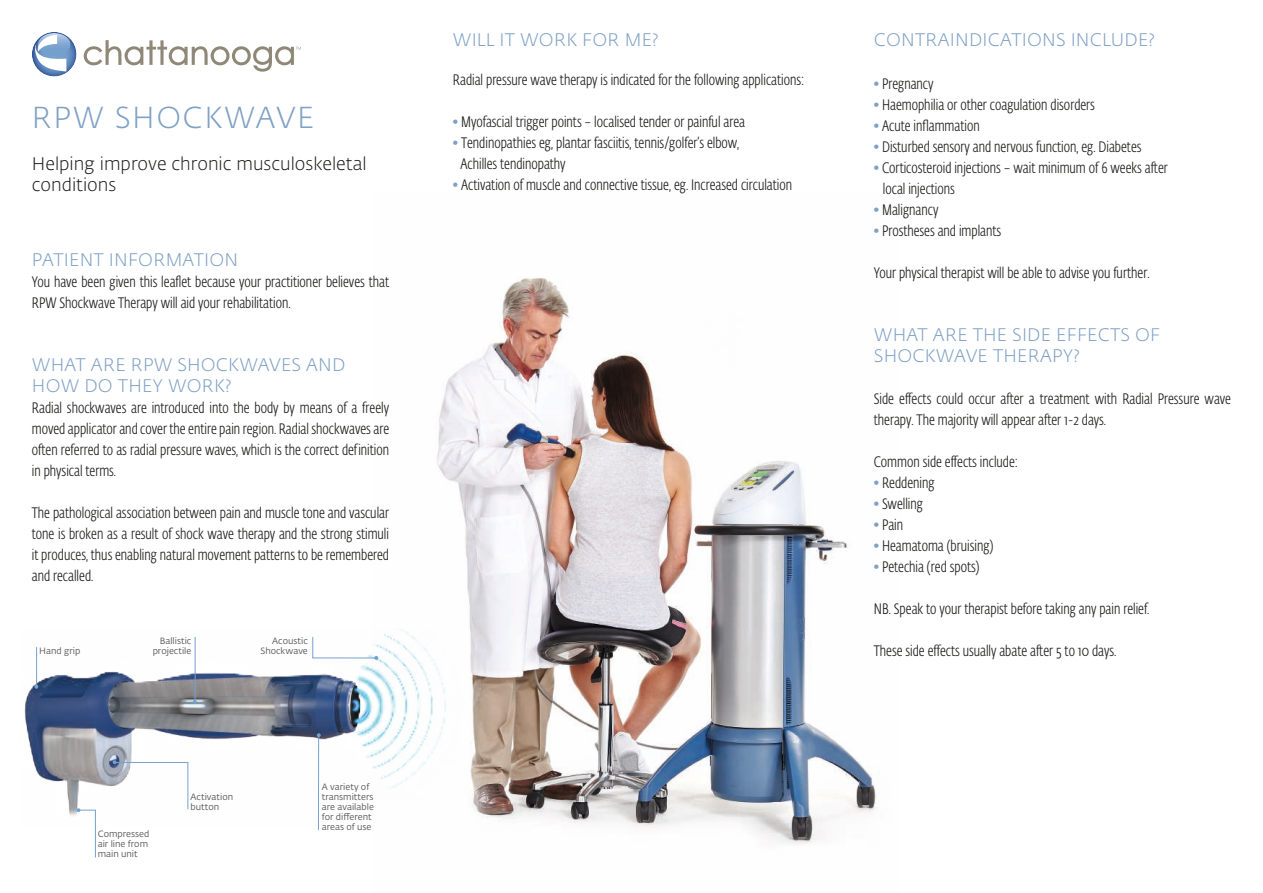
<style>
.page{position:relative;width:1263px;height:893px;background:#fff}
.page>*{position:absolute;margin:0;border:0;box-sizing:border-box;transform-origin:0 0}
.t1{font:300 30px "Fedra Sans Alt Pro";letter-spacing:.05em;color:#7fa1c5}
.t2{font:300 18px/21px "Fedra Sans Alt Pro";letter-spacing:.01em;color:#7fa1c5}
.t3{font:300 18px/21px "Fedra Sans Alt Pro";color:#1d1d1b}
.t4{font:300 15px/21px "Fe Sa Cond Alt Pro";color:#1d1d1b}
.t5{font:9px/10.1px "Fedra Sans Alt Pro";color:#575756}
.s1{color:#7fa1c5}
</style>
<div class="page">
<img style="left:437px;top:277px;width:439px;height:567px">
<svg style="left:32px;top:32px;width:44px;height:44px"></svg>
<svg style="left:84px;top:40px;width:217px;height:32px"></svg>
<svg style="left:32px;top:33px;width:39px;height:38px"></svg>
<img style="left:24px;top:629px;width:441px;height:198px">
<hr style="left:318px;top:735px;width:1px;height:95px;background:#75a1ce">
<svg style="left:317px;top:733px;width:4px;height:4px"></svg>
<svg style="left:113px;top:760px;width:75px;height:50px"></svg>
<hr style="left:36px;top:647px;width:1px;height:42px;background:#75a1ce">
<svg style="left:34px;top:685px;width:4px;height:4px"></svg>
<hr style="left:195px;top:637px;width:1px;height:67px;background:#75a1ce">
<svg style="left:193px;top:700px;width:4px;height:4px"></svg>
<svg style="left:77px;top:808px;width:19px;height:50px"></svg>
<svg style="left:312px;top:637px;width:66px;height:23px"></svg>
<h1 class="t1" style="left:32px;top:106px;width:284px">RPW SHOCKWAVE</h1>
<p class="t3" style="left:32px;top:155px;width:336px">Helping improve chronic musculoskeletal conditions</p>
<p class="t2" style="left:32px;top:251px;width:208px">PATIENT INFORMATION</p>
<p class="t4" style="left:32px;top:273px;width:359px">You have been given this leaflet because your practitioner believes that<br>RPW Shockwave Therapy will aid your rehabilitation.</p>
<p class="t2" style="left:32px;top:356px;width:315px">WHAT ARE RPW SHOCKWAVES AND<br>HOW DO THEY WORK?</p>
<p class="t4" style="left:32px;top:399px;width:359px;text-align:justify">Radial shockwaves are introduced into the body by means of a freely moved applicator and cover the entire pain region. Radial shockwaves are often referred to as radial pressure waves, which is the correct definition in physical terms.</p>
<p class="t4" style="left:32px;top:504px;width:359px;text-align:justify">The pathological association between pain and muscle tone and vascular tone is broken as a result of shock wave therapy and the strong stimuli it produces, thus enabling natural movement patterns to be remembered and recalled.</p>
<p class="t5" style="left:160px;top:636px;width:33px">Ballistic</p>
<p class="t5" style="left:39px;top:647px;width:43px">Hand grip</p>
<p class="t5" style="left:153px;top:647px;width:40px">projectile</p>
<p class="t5" style="left:260px;top:636px;width:49px;text-align:right">Acoustic<br>Shockwave</p>
<p class="t5" style="left:98px;top:830px;width:53px">Compressed air line from main unit</p>
<p class="t5" style="left:191px;top:792px;width:44px">Activation button</p>
<p class="t5" style="left:322px;top:782px;width:54px">A variety of transmitters are available for diferent areas of use</p>
<p class="t2" style="left:453px;top:31px;width:207px">WILL IT WORK FOR ME?</p>
<p class="t4" style="left:453px;top:70px;width:353px">Radial pressure wave therapy is indicated for the following applications:</p>
<p class="t4" style="left:453px;top:112px;width:294px"><span class="s1">•</span> Myofascial trigger points – localised tender or painful area</p>
<p class="t4" style="left:460px;top:133px;width:280px;text-indent:-8px"><span class="s1">•</span> Tendinopathies eg, plantar fasciitis, tennis/golfer’s elbow,<br>Achilles tendinopathy</p>
<p class="t4" style="left:453px;top:175px;width:341px"><span class="s1">•</span> Activation of muscle and connective tissue, eg. Increased circulation</p>
<p class="t2" style="left:874px;top:31px;width:283px">CONTRAINDICATIONS INCLUDE?</p>
<p class="t4" style="left:874px;top:74px;width:61px"><span class="s1">•</span> Pregnancy</p>
<p class="t4" style="left:874px;top:95px;width:223px"><span class="s1">•</span> Haemophilia or other coagulation disorders</p>
<p class="t4" style="left:874px;top:116px;width:107px"><span class="s1">•</span> Acute inlammation</p>
<p class="t4" style="left:874px;top:137px;width:269px"><span class="s1">•</span> Disturbed sensory and nervous function, eg. Diabetes</p>
<p class="t4" style="left:883px;top:158px;width:286px;text-indent:-9px"><span class="s1">•</span> Corticosteroid injections – wait minimum of 6 weeks after local injections</p>
<p class="t4" style="left:874px;top:200px;width:66px"><span class="s1">•</span> Malignancy</p>
<p class="t4" style="left:874px;top:221px;width:129px"><span class="s1">•</span> Prostheses and implants</p>
<p class="t4" style="left:874px;top:263px;width:277px">Your physical therapist will be able to advise you further.</p>
<p class="t2" style="left:874px;top:325px;width:288px">WHAT ARE THE SIDE EFFECTS OF<br>SHOCKWAVE THERAPY?</p>
<p class="t4" style="left:874px;top:389px;width:359px">Side effects could occur after a treatment with Radial Pressure wave therapy. The majority will appear after 1-2 days.</p>
<p class="t4" style="left:874px;top:452px;width:146px">Common side effects include:</p>
<p class="t4" style="left:874px;top:473px;width:62px"><span class="s1">•</span> Reddening</p>
<p class="t4" style="left:874px;top:494px;width:51px"><span class="s1">•</span> Swelling</p>
<p class="t4" style="left:874px;top:515px;width:31px"><span class="s1">•</span> Pain</p>
<p class="t4" style="left:874px;top:536px;width:121px"><span class="s1">•</span> Heamatoma (bruising)</p>
<p class="t4" style="left:874px;top:557px;width:107px"><span class="s1">•</span> Petechia (red spots)</p>
<p class="t4" style="left:874px;top:599px;width:277px">NB. Speak to your therapist before taking any pain relief.</p>
<p class="t4" style="left:874px;top:641px;width:244px">These side effects usually abate after 5 to 10 days.</p>
</div>
